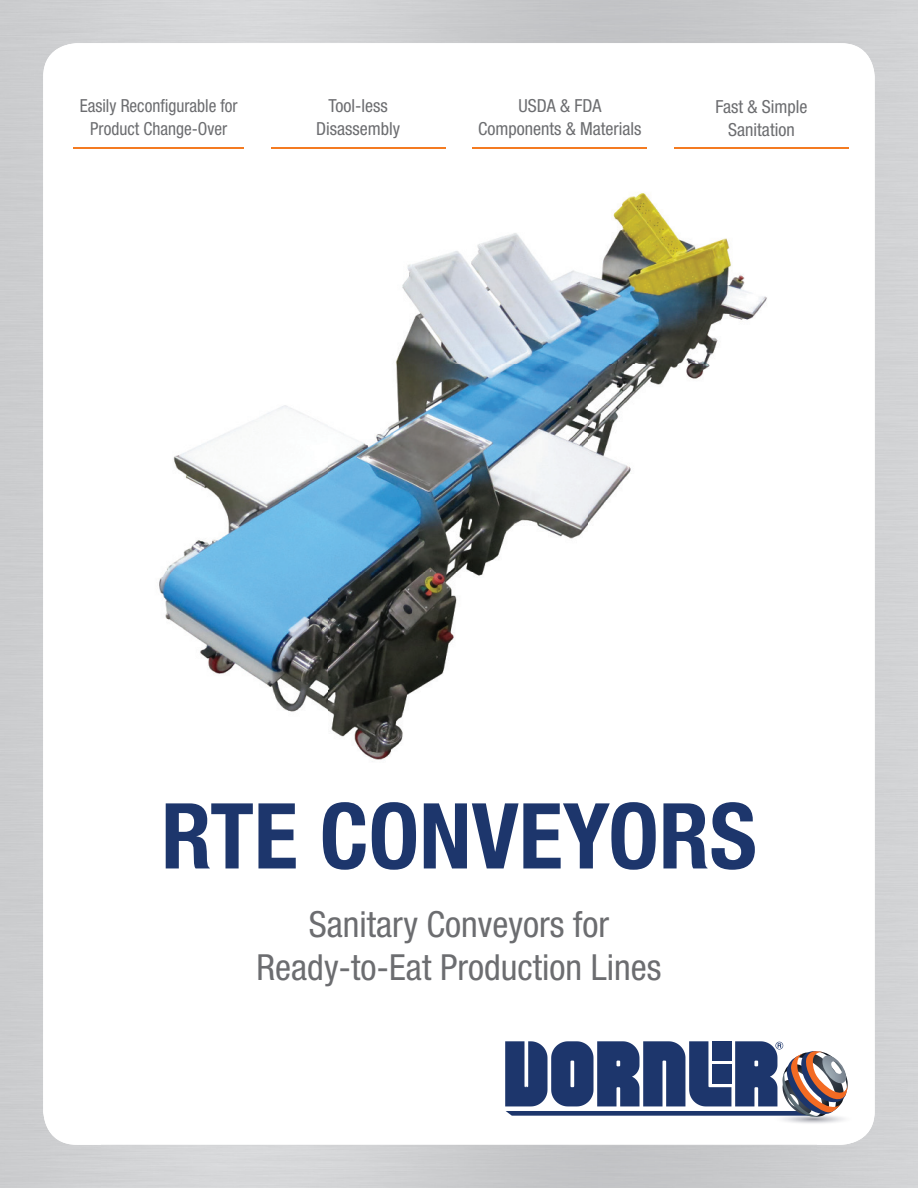
<style>
.page{position:relative;width:918px;height:1188px;background:#fff}
.page>*{position:absolute;margin:0;border:0;box-sizing:border-box;transform-origin:0 0}
.t1{font:700 condensed 91.2px "Helvetica Neue";color:#1d366c}
.t2{font:condensed 36px/43.2px "Helvetica Neue";color:#6c6d70;text-align:center}
.t3{font:condensed 18px/23.4px "Helvetica Neue";color:#6c6d70;text-align:center}
.t4{font:condensed 18px/23.4px "Helvetica Neue";color:#6c6d70;text-align:center;scale:.96 1}
</style>
<div class="page">
<div style="left:50px;top:1133px;width:51px;height:55px;background:#cfd0d2"></div>
<div style="left:43px;top:43px;width:832px;height:1102px;background:#fff;border-radius:34px"></div>
<hr style="left:271px;top:147px;width:174px;height:2px;background:#f47b21">
<hr style="left:472px;top:147px;width:175px;height:2px;background:#f47b21">
<hr style="left:674px;top:147px;width:175px;height:2px;background:#f47b21">
<hr style="left:74px;top:147px;width:170px;height:2px;background:#f47b21">
<svg style="left:505px;top:1041px;width:343px;height:76px"></svg>
<img style="left:159px;top:193px;width:608px;height:569px">
<p class="t4" style="left:80px;top:94px;width:166px">Easily Reconfigurable for<br>Product Change-Over</p>
<p class="t3" style="left:316px;top:94px;width:85px">Tool-less<br>Disassembly</p>
<p class="t3" style="left:478px;top:93px;width:165px">USDA &amp; FDA<br>Components &amp; Materials</p>
<p class="t3" style="left:716px;top:95px;width:93px">Fast &amp; Simple<br>Sanitation</p>
<h1 class="t1" style="left:161px;top:781px;width:597px">RTE CONVEYORS</h1>
<h2 class="t2" style="left:256px;top:903px;width:407px">Sanitary Conveyors for<br>Ready-to-Eat Production Lines</h2>
</div>
